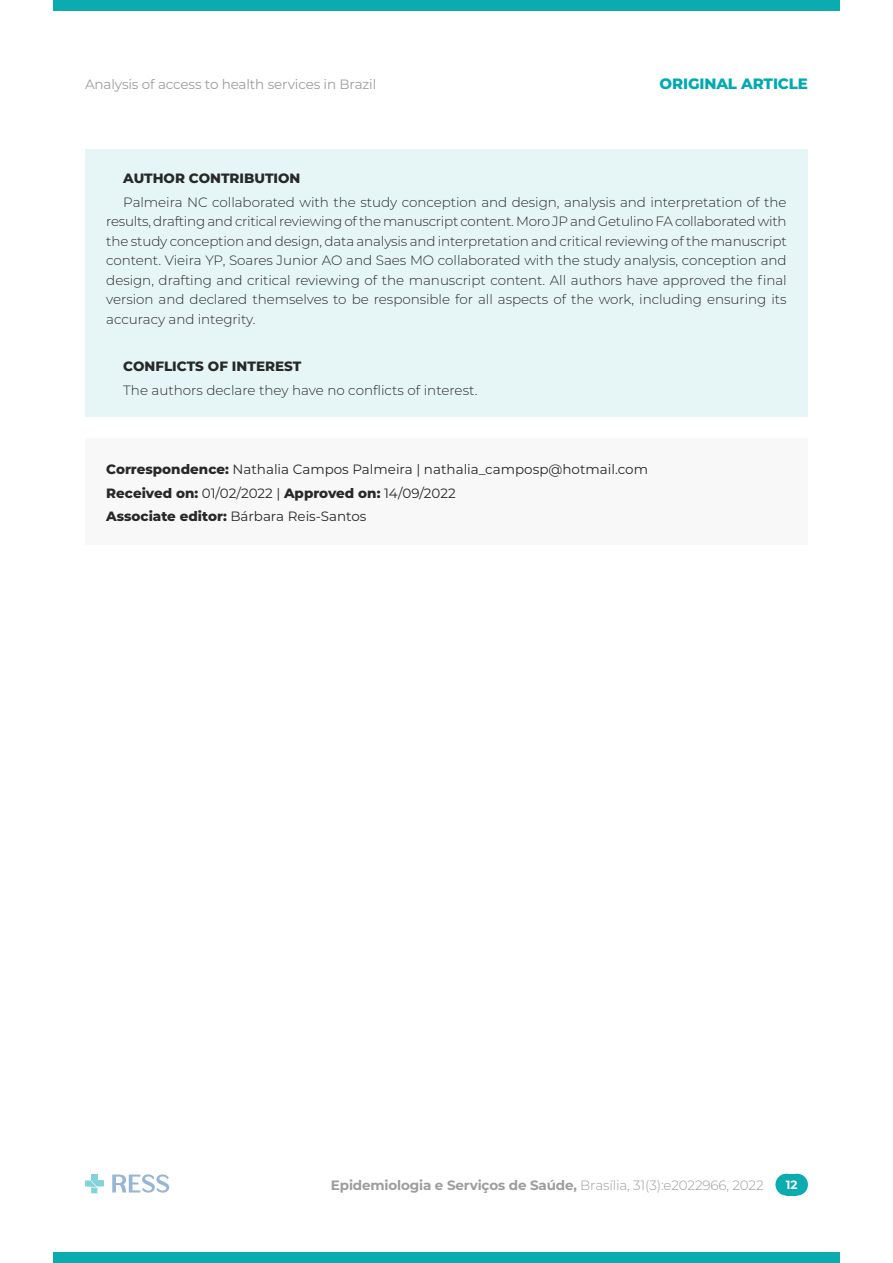
<style>
.page{position:relative;width:893px;height:1263px;background:#fff}
.page>*{position:absolute;margin:0;border:0;box-sizing:border-box;transform-origin:0 0}
.t1{font:800 15px "Montserrat";letter-spacing:-.01em;color:#00aab0}
.t2{font:300 13.5px/19.5px "Montserrat";letter-spacing:-.005em;color:#282827;text-align:justify}
.t3{font:13.5px/23.7px "Montserrat";color:#282827}
.t4{font:700 13.5px "Montserrat";letter-spacing:-.01em;color:#9d9d9c}
.t5{font:13.5px "Montserrat";letter-spacing:-.01em;color:#9d9d9c}
.t6{font:800 13.5px "Montserrat";color:#282827}
.t7{font:700 12px "Montserrat";color:#fff}
.s1{font-weight:800}
.s2{font-weight:300}
</style>
<div class="page">
<div style="left:53px;top:0;width:787px;height:11px;background:#0aacaf"></div>
<div style="left:53px;top:1252px;width:787px;height:11px;background:#0aacaf"></div>
<div style="left:775px;top:1174px;width:22px;height:21px;background:#0aacaf;border-radius:50%"></div>
<div style="left:786px;top:1174px;width:22px;height:21px;background:#0aacaf;border-radius:50%"></div>
<div style="left:786px;top:1174px;width:11px;height:21px;background:#0aacaf"></div>
<svg style="left:85px;top:1174px;width:19px;height:19px"></svg>
<svg style="left:112px;top:1174px;width:57px;height:19px"></svg>
<div style="left:85px;top:149px;width:723px;height:267px;background:#e6f6f7"></div>
<div style="left:85px;top:438px;width:723px;height:107px;background:#f8f8f8"></div>
<p class="t5" style="left:85px;top:75px;width:293px">Analysis of access to health services in Brazil</p>
<p class="t1" style="left:660px;top:73px;width:150px">ORIGINAL ARTICLE</p>
<p class="t6" style="left:123px;top:168px;width:179px">AUTHOR CONTRIBUTION</p>
<p class="t2" style="left:106px;top:192px;width:682px;text-indent:17px">Palmeira NC collaborated with the study conception and design, analysis and interpretation of the results, drafting and critical reviewing of the manuscript content. Moro JP and Getulino FA collaborated with the study conception and design, data analysis and interpretation and critical reviewing of the manuscript content. Vieira YP, Soares Junior AO and Saes MO collaborated with the study analysis, conception and design, drafting and critical reviewing of the manuscript content. All authors have approved the final version and declared themselves to be responsible for all aspects of the work, including ensuring its accuracy and integrity.</p>
<p class="t6" style="left:123px;top:357px;width:179px">CONFLICTS OF INTEREST</p>
<p class="t2" style="left:123px;top:380px;width:356px">The authors declare they have no conflicts of interest.</p>
<p class="t3" style="left:106px;top:457px;width:543px"><span class="s1">Correspondence:</span> Nathalia Campos Palmeira | nathalia_camposp@hotmail.com<br><span class="s1">Received on:</span> 01/02/2022 | <span class="s1">Approved on:</span> 14/09/2022<br><span class="s1">Associate editor:</span> Bárbara Reis-Santos</p>
<p class="t4" style="left:331px;top:1175px;width:434px">Epidemiologia e Serviços de Saúde, <span class="s2">Brasília, 31(3):e2022966, 2022</span></p>
<p class="t7" style="left:786px;top:1176px;width:13px">12</p>
</div>
